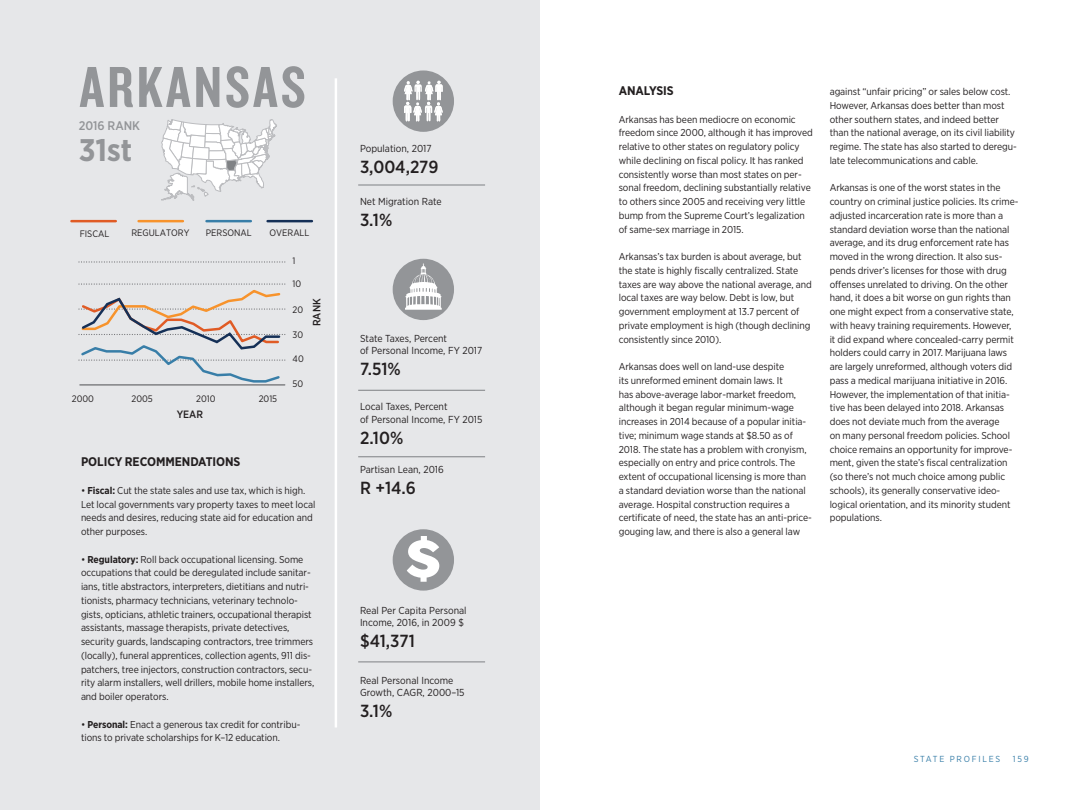
<style>
.page{position:relative;width:1080px;height:810px;background:#fff}
.page>*{position:absolute;margin:0;border:0;box-sizing:border-box;transform-origin:0 0}
.t1{font:60px "Knockout HTF49 Liteweight";letter-spacing:.05em;color:#939598}
.t2{font:53.38px "Knockout HTF72 Full Cruiserwt";color:#fff}
.t3{font:700 31.25px "Gotham Narrow";color:#939598}
.t4{font:500 17.5px "Gotham Narrow";color:#231f20}
.t5{font:700 12.5px "Gotham Narrow";letter-spacing:-.005em;color:#231f20}
.t6{font:500 12.5px "Gotham Narrow";color:#939598}
.t7{font:500 10.62px "Gotham Narrow";color:#231f20}
.t8{font:10.12px/12.1px "Gotham Narrow";color:#231f20}
.t9{font:10px/13.8px "Gotham Narrow";letter-spacing:-.005em;color:#231f20}
.t10{font:9.38px "Gotham Narrow";color:#231f20}
.t11{font:8.75px "Gotham Narrow";letter-spacing:.2em;color:#387ea8}
.s1{font-weight:700}
</style>
<div class="page">
<div style="left:0;top:0;width:540px;height:810px;background:#e6e7e9"></div>
<hr style="left:335px;top:78px;width:2px;height:650px;background:#fff">
<svg style="left:161px;top:119px;width:116px;height:82px"></svg>
<hr style="left:71px;top:220px;width:45px;height:2px;background:#e05b25">
<hr style="left:139px;top:220px;width:44px;height:2px;background:#f7932c">
<hr style="left:268px;top:220px;width:44px;height:2px;background:#153057">
<hr style="left:207px;top:220px;width:44px;height:2px;background:#387ea8">
<svg style="left:79px;top:261px;width:207px;height:2px"></svg>
<hr style="left:80px;top:384px;width:205px;height:2px;background:#6c6d70">
<svg style="left:79px;top:283px;width:207px;height:100px"></svg>
<div style="left:393px;top:70px;width:61px;height:62px;background:#939598;border-radius:50%"></div>
<svg style="left:404px;top:81px;width:39px;height:41px"></svg>
<div style="left:393px;top:259px;width:61px;height:61px;background:#939598;border-radius:50%"></div>
<svg style="left:404px;top:264px;width:38px;height:46px"></svg>
<div style="left:393px;top:529px;width:61px;height:62px;background:#939598;border-radius:50%"></div>
<hr style="left:358px;top:184px;width:127px;height:2px;background:#939598">
<hr style="left:358px;top:390px;width:127px;height:1px;background:#939598">
<hr style="left:358px;top:456px;width:127px;height:1px;background:#939598">
<hr style="left:358px;top:661px;width:127px;height:1px;background:#939598">
<h1 class="t1" style="left:79px;top:56px;width:228px">ARKANSAS</h1>
<p class="t6" style="left:79px;top:118px;width:63px">2016 RANK</p>
<h3 class="t3" style="left:79px;top:130px;width:55px">31st</h3>
<p class="t10" style="left:80px;top:227px;width:31px">FISCAL</p>
<p class="t10" style="left:131px;top:227px;width:60px">REGULATORY</p>
<p class="t10" style="left:206px;top:227px;width:47px">PERSONAL</p>
<p class="t10" style="left:270px;top:227px;width:41px">OVERALL</p>
<p class="t10" style="left:293px;top:255px;width:4px">1</p>
<p class="t10" style="left:72px;top:392px;width:24px">2000</p>
<p class="t10" style="left:132px;top:392px;width:23px">2005</p>
<p class="t10" style="left:196px;top:392px;width:21px">2010</p>
<p class="t10" style="left:259px;top:392px;width:20px">2015</p>
<p class="t7" style="left:177px;top:407px;width:28px">YEAR</p>
<p class="t10" style="left:293px;top:278px;width:10px">10</p>
<p class="t10" style="left:293px;top:304px;width:12px">20</p>
<p class="t10" style="left:293px;top:328px;width:12px">30</p>
<p class="t10" style="left:293px;top:353px;width:13px">40</p>
<p class="t10" style="left:293px;top:378px;width:12px">50</p>
<p class="t7" style="left:310px;top:326px;width:29px;rotate:-90deg">RANK</p>
<p class="t5" style="left:81px;top:454px;width:153px">Policy Recommendations</p>
<p class="t9" style="left:81px;top:483px;width:236px">• <span class="s1">Fiscal:</span> Cut the state sales and use tax, which is high.<br>Let local governments vary property taxes to meet local needs and desires, reducing state aid for education and other purposes.</p>
<p class="t9" style="left:81px;top:552px;width:235px">• <span class="s1">Regulatory:</span> Roll back occupational licensing. Some occupations that could be deregulated include sanitar&shy;ians, title abstractors, interpreters, dietitians and nutri&shy;tionists, pharmacy technicians, veterinary technolo&shy;gists, opticians, athletic trainers, occupational therapist assistants, massage therapists, private detectives, security guards, landscaping contractors, tree trimmers (locally), funeral apprentices, collection agents, 911 dis&shy;patchers, tree injectors, construction contractors, secu&shy;rity alarm installers, well drillers, mobile home installers, and boiler operators.</p>
<p class="t9" style="left:81px;top:717px;width:221px">• <span class="s1">Personal:</span> Enact a generous tax credit for contribu&shy;tions to private scholarships for K–12 education.</p>
<p class="t8" style="left:360px;top:142px;width:73px">Population, 2017</p>
<h3 class="t4" style="left:360px;top:156px;width:80px">3,004,279</h3>
<p class="t8" style="left:360px;top:196px;width:83px">Net Migration Rate</p>
<h3 class="t4" style="left:360px;top:209px;width:34px">3.1%</h3>
<p class="t8" style="left:360px;top:332px;width:124px">State Taxes, Percent<br>of Personal Income, FY 2017</p>
<h3 class="t4" style="left:360px;top:358px;width:42px">7.51%</h3>
<p class="t8" style="left:360px;top:401px;width:124px">Local Taxes, Percent<br>of Personal Income, FY 2015</p>
<h3 class="t4" style="left:360px;top:426px;width:45px">2.10%</h3>
<p class="t8" style="left:360px;top:463px;width:85px">Partisan Lean, 2016</p>
<h3 class="t4" style="left:360px;top:477px;width:57px">R +14.6</h3>
<h2 class="t2" style="left:405px;top:530px;width:38px">$</h2>
<p class="t8" style="left:360px;top:604px;width:108px">Real Per Capita Personal<br>Income, 2016, in 2009 $</p>
<h3 class="t4" style="left:360px;top:630px;width:56px">$41,371</h3>
<p class="t8" style="left:360px;top:674px;width:106px">Real Personal Income<br>Growth, CAGR, 2000–15</p>
<h3 class="t4" style="left:360px;top:700px;width:34px">3.1%</h3>
<p class="t5" style="left:619px;top:83px;width:57px">ANALYSIS</p>
<p class="t9" style="left:619px;top:112px;width:196px">Arkansas has been mediocre on economic freedom since 2000, although it has improved relative to other states on regulatory policy while declining on fiscal policy. It has ranked consistently worse than most states on per&shy;sonal freedom, declining substantially relative to others since 2005 and receiving very little bump from the Supreme Court’s legalization of same-sex marriage in 2015.</p>
<p class="t9" style="left:619px;top:249px;width:195px">Arkansas’s tax burden is about average, but the state is highly fiscally centralized. State taxes are way above the national average, and local taxes are way below. Debt is low, but government employment at 13.7 percent of private employment is high (though declining consistently since 2010).</p>
<p class="t9" style="left:619px;top:359px;width:195px">Arkansas does well on land-use despite<br>its unreformed eminent domain laws. It<br>has above-average labor-market freedom, although it began regular minimum-wage increases in 2014 because of a popular initia&shy;tive; minimum wage stands at $8.50 as of 2018. The state has a problem with cronyism, especially on entry and price controls. The extent of occupational licensing is more than a standard deviation worse than the national average. Hospital construction requires a certificate of need, the state has an anti-price&shy;gouging law, and there is also a general law</p>
<p class="t9" style="left:830px;top:84px;width:189px">against “unfair pricing” or sales below cost.<br>However, Arkansas does better than most other southern states, and indeed better than the national average, on its civil liability regime. The state has also started to deregu&shy;late telecommunications and cable.</p>
<p class="t9" style="left:830px;top:181px;width:190px">Arkansas is one of the worst states in the country on criminal justice policies. Its crime&shy;adjusted incarceration rate is more than a standard deviation worse than the national average, and its drug enforcement rate has moved in the wrong direction. It also sus&shy;pends driver’s licenses for those with drug offenses unrelated to driving. On the other hand, it does a bit worse on gun rights than one might expect from a conservative state, with heavy training requirements. However, it did expand where concealed-carry permit holders could carry in 2017. Marijuana laws are largely unreformed, although voters did pass a medical marijuana initiative in 2016.<br>However, the implementation of that initia&shy;tive has been delayed into 2018. Arkansas does not deviate much from the average<br>on many personal freedom policies. School choice remains an opportunity for improve&shy;ment, given the state’s fiscal centralization (so there’s not much choice among public schools), its generally conservative ideo&shy;logical orientation, and its minority student populations.</p>
<p class="t11" style="left:914px;top:753px;width:88px">STATE PROFILES</p>
<p class="t11" style="left:1013px;top:753px;width:17px">159</p>
</div>
